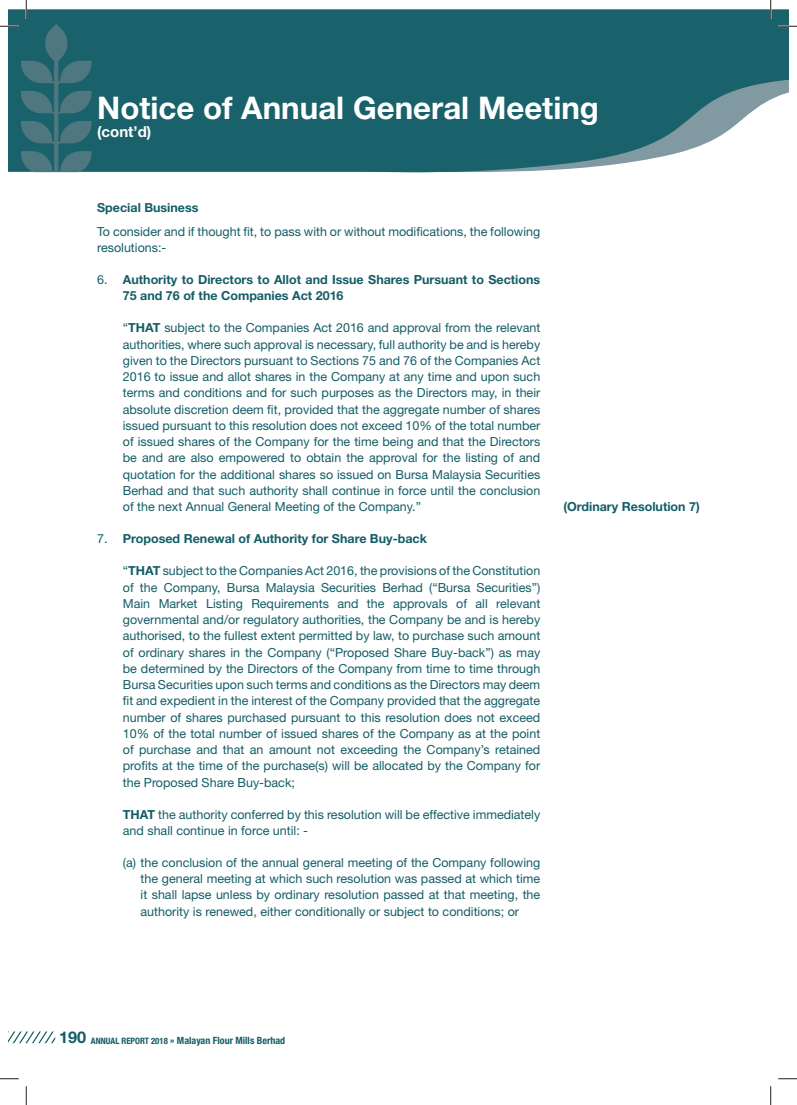
<style>
.page{position:relative;width:797px;height:1105px;background:#fff}
.page>*{position:absolute;margin:0;border:0;box-sizing:border-box;transform-origin:0 0}
.t1{font:700 31.25px "Helvetica Neue LT Std";color:#fff}
.t2{font:700 15px "Helvetica Neue LT Std";color:#fff}
.t3{font:12.5px/16.2px "Helvetica Neue LT Std";color:#145d66;text-align:justify}
.t4{font:700 12.5px/16.2px "Helvetica Neue LT Std";color:#145d66}
.t5{font:700 condensed 10px "Helvetica Neue LT Std";color:#145d66}
.s1{font-weight:400}
.s2{font-weight:700}
.s3{font-family:"Helvetica Neue";font-size:8.75px}
.s4{font-family:"Helvetica Neue"}
</style>
<div class="page">
<svg style="left:92px;top:9px;width:696px;height:164px;background:#2d6e76"></svg>
<svg style="left:9px;top:1031px;width:46px;height:12px"></svg>
<svg style="left:778px;top:25px;width:19px;height:2px"></svg>
<svg style="left:0;top:1078px;width:19px;height:1px"></svg>
<svg style="left:778px;top:1078px;width:19px;height:1px"></svg>
<svg style="left:0;top:0;width:92px;height:173px;background:#4b7e86"></svg>
<svg style="left:25px;top:1086px;width:2px;height:19px"></svg>
<svg style="left:770px;top:0;width:1px;height:19px"></svg>
<svg style="left:770px;top:1086px;width:1px;height:19px"></svg>
<h1 class="t1" style="left:97px;top:97px;width:503px">Notice of Annual General Meeting</h1>
<p class="t2" style="left:97px;top:127px;width:56px">(cont’d)</p>
<p class="t4" style="left:97px;top:201px;width:103px">Special Business</p>
<p class="t3" style="left:97px;top:224px;width:444px">To consider and if thought fit, to pass with or without modifications, the following resolutions:-</p>
<p class="t4" style="left:123px;top:273px;width:419px;text-indent:-26px"><span class="s1">6.</span> Authority to Directors to Allot and Issue Shares Pursuant to Sections<br>75 and 76 of the Companies Act 2016</p>
<p class="t3" style="left:123px;top:321px;width:419px">“<span class="s2">THAT</span> subject to the Companies Act 2016 and approval from the relevant authorities, where such approval is necessary, full authority be and is hereby given to the Directors pursuant to Sections 75 and 76 of the Companies Act 2016 to issue and allot shares in the Company at any time and upon such terms and conditions and for such purposes as the Directors may, in their absolute discretion deem fit, provided that the aggregate number of shares issued pursuant to this resolution does not exceed 10% of the total number of issued shares of the Company for the time being and that the Directors be and are also empowered to obtain the approval for the listing of and quotation for the additional shares so issued on Bursa Malaysia Securities Berhad and that such authority shall continue in force until the conclusion of the next Annual General Meeting of the Company.”</p>
<p class="t4" style="left:97px;top:532px;width:331px"><span class="s1">7.</span> Proposed Renewal of Authority for Share Buy-back</p>
<p class="t3" style="left:123px;top:564px;width:419px">“<span class="s2">THAT</span> subject to the Companies Act 2016, the provisions of the Constitution of the Company, Bursa Malaysia Securities Berhad (“Bursa Securities”)<br>Main Market Listing Requirements and the approvals of all relevant governmental and/or regulatory authorities, the Company be and is hereby authorised, to the fullest extent permitted by law, to purchase such amount of ordinary shares in the Company (“Proposed Share Buy-back”) as may be determined by the Directors of the Company from time to time through Bursa Securities upon such terms and conditions as the Directors may deem fit and expedient in the interest of the Company provided that the aggregate number of shares purchased pursuant to this resolution does not exceed 10% of the total number of issued shares of the Company as at the point of purchase and that an amount not exceeding the Company’s retained profits at the time of the purchase(s) will be allocated by the Company for the Proposed Share Buy-back;</p>
<p class="t3" style="left:123px;top:807px;width:419px"><span class="s2">THAT</span> the authority conferred by this resolution will be effective immediately and shall continue in force until: -</p>
<p class="t3" style="left:141px;top:856px;width:401px;text-indent:-18px">(a) the conclusion of the annual general meeting of the Company following the general meeting at which such resolution was passed at which time it shall lapse unless by ordinary resolution passed at that meeting, the authority is renewed, either conditionally or subject to conditions; or</p>
<p class="t4" style="left:563px;top:500px;width:138px">(Ordinary Resolution 7)</p>
<p class="t5" style="left:59px;top:1037px;width:227px"><sup>190</sup> <span class="s3">ANNUAL REPORT 2018</span> <span class="s4">»</span> Malayan Flour Mills Berhad</p>
</div>
